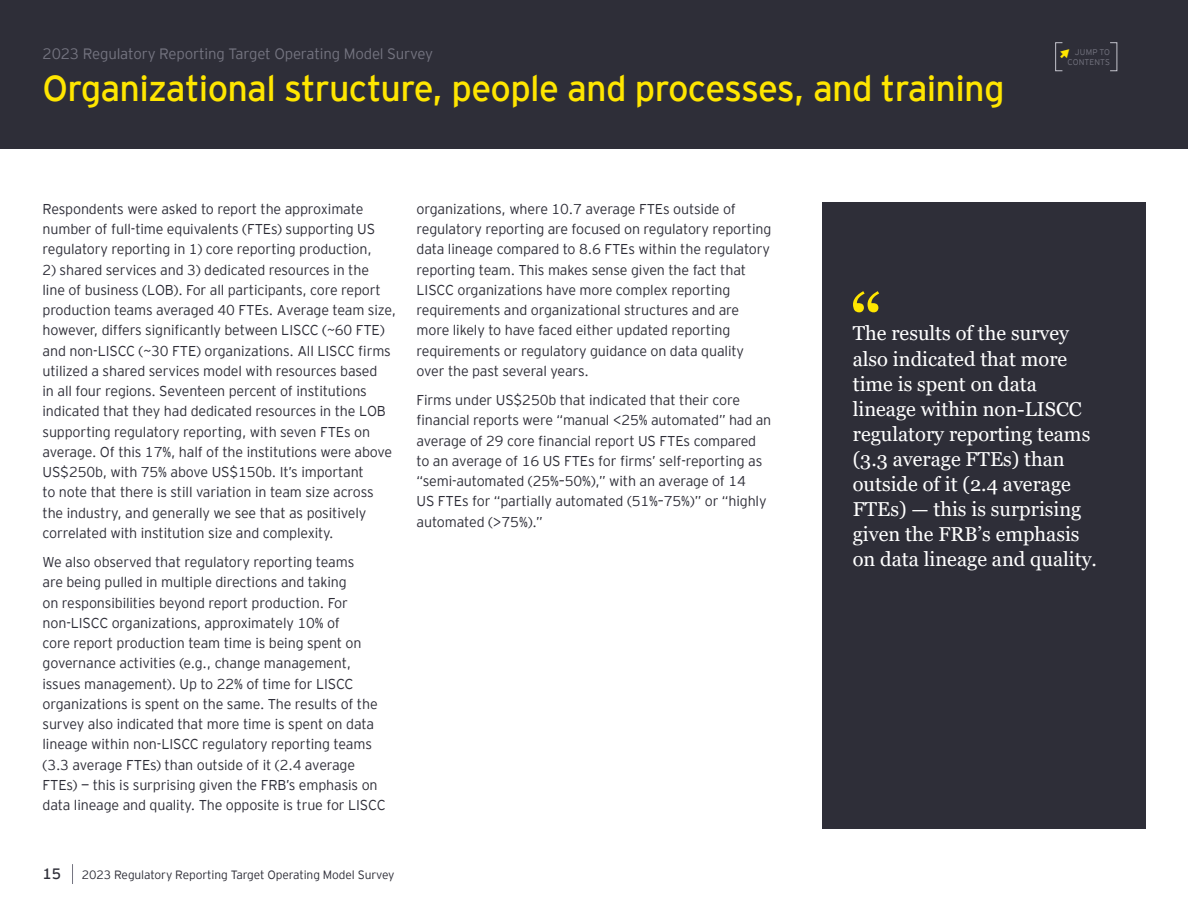
<style>
.page{position:relative;width:1188px;height:918px;background:#fff}
.page>*{position:absolute;margin:0;border:0;box-sizing:border-box;transform-origin:0 0}
.t1{font:80.4px "Georgia";color:#ffe600}
.t2{font:36px "EY Interstate";letter-spacing:-.02em;color:#ffe600}
.t3{font:20.1px/25px "Georgia";color:#fff}
.t4{font:300 15px "EY Interstate";letter-spacing:-.01em;color:#747480}
.t5{font:15px "EY Interstate";color:#2e2e38}
.t6{font:300 14.25px/20.2px "EY Interstate";letter-spacing:-.01em;color:#2e2e38}
.t7{font:300 12px "EY Interstate";letter-spacing:-.01em;color:#2e2e38}
.t8{font:300 8.25px/10.6px "EY Interstate";letter-spacing:.015em;color:#747480;text-align:right}
</style>
<div class="page">
<div style="left:0;top:0;width:1188px;height:148px;background:#2e2e38"></div>
<svg style="left:72px;top:864px;width:1px;height:20px"></svg>
<div style="left:822px;top:202px;width:323px;height:627px;background:#2e2e38"></div>
<div style="left:1055px;top:43px;width:8px;height:28px;border:1px solid #c4c4cd"></div>
<svg style="left:1061px;top:46px;width:2px;height:14px"></svg>
<p class="t4" style="left:43px;top:43px;width:392px">2023 Regulatory Reporting Target Operating Model Survey</p>
<h2 class="t2" style="left:43px;top:63px;width:964px">Organizational structure, people and processes, and training</h2>
<p class="t8" style="left:1068px;top:46px;width:44px">JUMP TO<br>CONTENTS</p>
<p class="t6" style="left:43px;top:198px;width:334px">Respondents were asked to report the approximate number of full-time equivalents (FTEs) supporting US regulatory reporting in 1) core reporting production,</p>
<p class="t6" style="left:43px;top:259px;width:355px">2) shared services and 3) dedicated resources in the<br>line of business (LOB). For all participants, core report production teams averaged 40 FTEs. Average team size, however, differs significantly between LISCC (~60 FTE) and non-LISCC (~30 FTE) organizations. All LISCC firms utilized a shared services model with resources based<br>in all four regions. Seventeen percent of institutions indicated that they had dedicated resources in the LOB supporting regulatory reporting, with seven FTEs on average. Of this 17%, half of the institutions were above US$250b, with 75% above US$150b. It’s important<br>to note that there is still variation in team size across the industry, and generally we see that as positively correlated with institution size and complexity.</p>
<p class="t6" style="left:43px;top:551px;width:345px">We also observed that regulatory reporting teams<br>are being pulled in multiple directions and taking<br>on responsibilities beyond report production. For non-LISCC organizations, approximately 10% of<br>core report production team time is being spent on governance activities (e.g., change management, issues management). Up to 22% of time for LISCC organizations is spent on the same. The results of the survey also indicated that more time is spent on data lineage within non-LISCC regulatory reporting teams (3.3 average FTEs) than outside of it (2.4 average FTEs) — this is surprising given the FRB’s emphasis on data lineage and quality. The opposite is true for LISCC</p>
<p class="t5" style="left:43px;top:863px;width:20px">15</p>
<p class="t7" style="left:82px;top:866px;width:314px">2023 Regulatory Reporting Target Operating Model Survey</p>
<p class="t6" style="left:417px;top:198px;width:356px">organizations, where 10.7 average FTEs outside of regulatory reporting are focused on regulatory reporting data lineage compared to 8.6 FTEs within the regulatory reporting team. This makes sense given the fact that LISCC organizations have more complex reporting requirements and organizational structures and are more likely to have faced either updated reporting requirements or regulatory guidance on data quality over the past several years.</p>
<p class="t6" style="left:417px;top:389px;width:356px">Firms under US$250b that indicated that their core financial reports were “manual &lt;25% automated” had an average of 29 core financial report US FTEs compared to an average of 16 US FTEs for firms’ self-reporting as “semi-automated (25%–50%),” with an average of 14<br>US FTEs for “partially automated (51%–75%)” or “highly automated (&gt;75%).”</p>
<h1 class="t1" style="left:850px;top:275px;width:34px">“</h1>
<p class="t3" style="left:853px;top:321px;width:246px">The results of the survey also indicated that more time is spent on data lineage within non-LISCC regulatory reporting teams (3.3 average FTEs) than outside of it (2.4 average<br>FTEs) — this is surprising given the FRB’s emphasis on data lineage and quality.</p>
</div>
